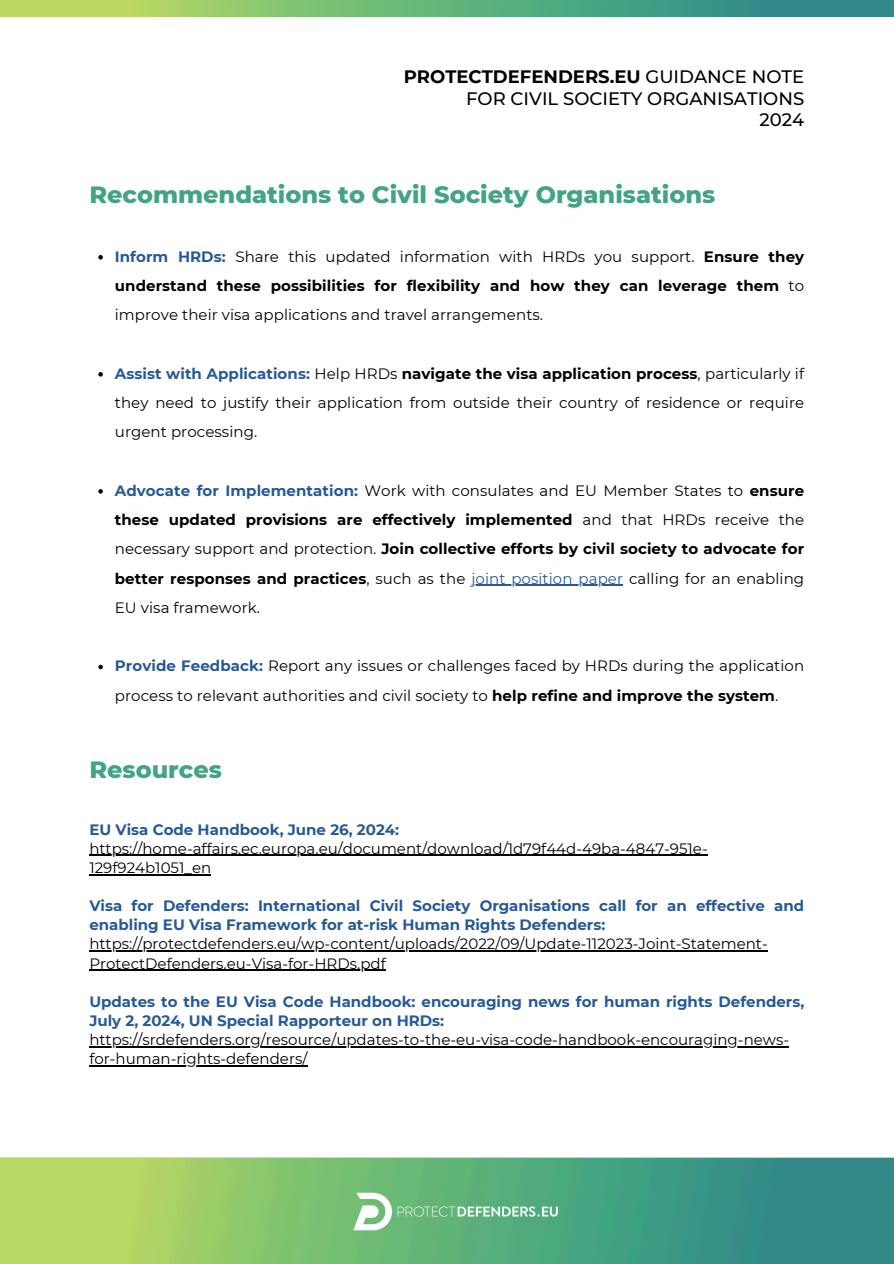
<style>
.page{position:relative;width:894px;height:1264px;background:#fff}
.page>*{position:absolute;margin:0;border:0;box-sizing:border-box;transform-origin:0 0}
.t1{font:800 24px "Montserrat";color:#42a484}
.t2{font:500 18px/21.3px "Montserrat";color:#000;text-align:right}
.t3{font:15px/29.2px "Montserrat";color:#000}
.t4{font:700 15px/29.2px "Montserrat";letter-spacing:.005em;color:#000;text-align:justify}
.t5{font:700 15px/19.2px "Montserrat";color:#265a96}
.s1{font-weight:700}
.s2{font-weight:700;color:#265a96}
.s3{color:#265a96}
.s4{font-weight:400}
.s5{font-weight:400;color:#265a96}
</style>
<div class="page">
<svg style="left:0;top:0;width:893px;height:17px;background:#6cb278"></svg>
<svg style="left:98px;top:255px;width:5px;height:4px"></svg>
<svg style="left:98px;top:372px;width:5px;height:4px"></svg>
<svg style="left:98px;top:489px;width:5px;height:4px"></svg>
<hr style="left:471px;top:585px;width:152px;height:1px;background:#265a96">
<svg style="left:98px;top:664px;width:5px;height:5px"></svg>
<img style="left:0;top:1157px;width:893px;height:106px">
<hr style="left:89px;top:854px;width:618px;height:2px;background:#000">
<hr style="left:89px;top:874px;width:122px;height:1px;background:#000">
<hr style="left:89px;top:950px;width:678px;height:1px;background:#000">
<hr style="left:89px;top:969px;width:225px;height:1px;background:#000">
<hr style="left:314px;top:969px;width:71px;height:1px;background:#000">
<hr style="left:89px;top:1046px;width:699px;height:1px;background:#000">
<hr style="left:89px;top:1065px;width:218px;height:1px;background:#000">
<p class="t2" style="left:403px;top:66px;width:402px"><span class="s1">PROTECTDEFENDERS.EU</span> GUIDANCE NOTE<br>FOR CIVIL SOCIETY ORGANISATIONS<br>2024</p>
<p class="t1" style="left:89px;top:180px;width:627px">Recommendations to Civil Society Organisations</p>
<h2 class="t3" style="left:115px;top:242px;width:690px;text-align:justify"><span class="s2">Inform HRDs:</span> Share this updated information with HRDs you support. <span class="s1">Ensure they understand these possibilities for flexibility and how they can leverage them</span> to improve their visa applications and travel arrangements.</h2>
<h1 class="t3" style="left:115px;top:359px;width:690px;text-align:justify"><span class="s2">Assist with Applications:</span> Help HRDs <span class="s1">navigate the visa application process</span>, particularly if they need to justify their application from outside their country of residence or require urgent processing.</h1>
<p class="t4" style="left:115px;top:476px;width:690px"><span class="s3">Advocate for Implementation:</span> <span class="s4">Work with consulates and EU Member States to</span> ensure these updated provisions are effectively implemented <span class="s4">and that HRDs receive the necessary support and protection.</span> Join collective efforts by civil society to advocate for better responses and practices<span class="s4">, such as the</span> <span class="s5">joint position paper</span> <span class="s4">calling for an enabling</span></p>
<p class="t3" style="left:115px;top:593px;width:147px">EU visa framework.</p>
<p class="t3" style="left:115px;top:651px;width:690px"><span class="s2">Provide Feedback:</span> Report any issues or challenges faced by HRDs during the application process to relevant authorities and civil society to <span class="s1">help refine and improve the system</span>.</p>
<p class="t1" style="left:89px;top:755px;width:134px">Resources</p>
<h1 class="t5" style="left:89px;top:819px;width:311px">EU Visa Code Handbook, June 26, 2024:</h1>
<p class="t3" style="left:89px;top:838px;width:619px;line-height:19.2px">https://home-affairs.ec.europa.eu/document/download/1d79f44d-49ba-4847-951e-<br>129f924b1051_en</p>
<p class="t5" style="left:89px;top:896px;width:716px">Visa for Defenders: International Civil Society Organisations call for an effective and enabling EU Visa Framework for at-risk Human Rights Defenders:</p>
<p class="t3" style="left:89px;top:934px;width:679px;line-height:19.2px">https://protectdefenders.eu/wp-content/uploads/2022/09/Update-112023-Joint-Statement-<br>ProtectDefenders.eu-Visa-for-HRDs.pdf</p>
<p class="t5" style="left:89px;top:991px;width:716px">Updates to the EU Visa Code Handbook: encouraging news for human rights Defenders,<br>July 2, 2024, UN Special Rapporteur on HRDs:</p>
<p class="t3" style="left:89px;top:1025px;width:701px">https://srdefenders.org/resource/updates-to-the-eu-visa-code-handbook-encouraging-news-</p>
<p class="t3" style="left:89px;top:1044px;width:219px">for-human-rights-defenders/</p>
</div>
